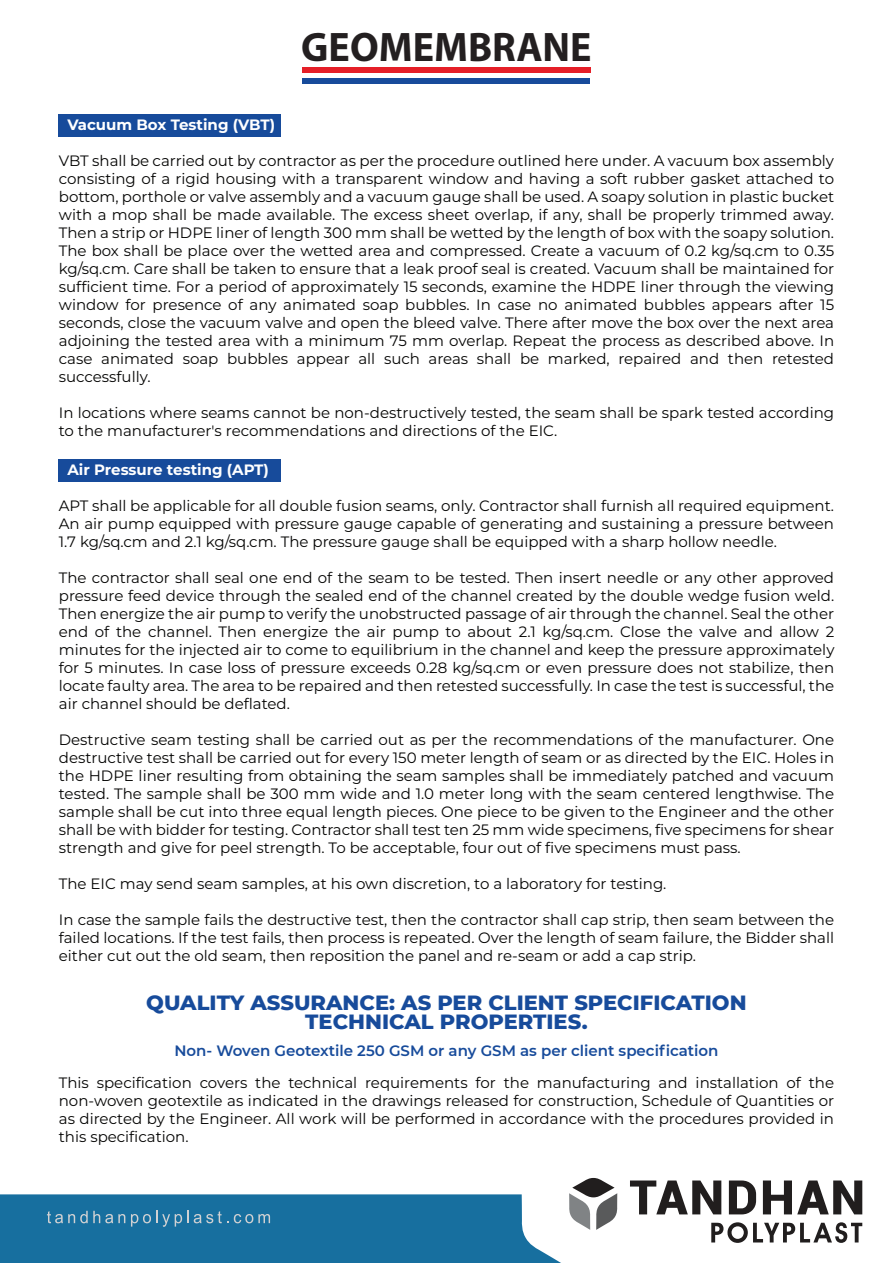
<style>
.page{position:relative;width:893px;height:1263px;background:#fff}
.page>*{position:absolute;margin:0;border:0;box-sizing:border-box;transform-origin:0 0}
.t1{font:800 21px/19.2px "Montserrat";color:#174b9b;text-align:center}
.t2{font:15px/18px "Montserrat";color:#050504;text-align:justify}
.t3{font:600 15px "Montserrat";color:#174b9b}
.t4{font:700 15px "Montserrat";color:#fff}
</style>
<div class="page">
<svg style="left:0;top:1194px;width:561px;height:69px;background:#2879a5"></svg>
<svg style="left:630px;top:1180px;width:91px;height:34px"></svg>
<svg style="left:729px;top:1180px;width:27px;height:34px"></svg>
<svg style="left:763px;top:1180px;width:99px;height:34px"></svg>
<svg style="left:569px;top:1178px;width:48px;height:52px"></svg>
<svg style="left:711px;top:1222px;width:151px;height:21px"></svg>
<div style="left:302px;top:67px;width:288px;height:5px;background:#e51f28"></div>
<div style="left:303px;top:78px;width:287px;height:6px;background:#174b9b"></div>
<div style="left:58px;top:114px;width:223px;height:23px;background:#174b9b"></div>
<div style="left:58px;top:459px;width:223px;height:23px;background:#174b9b"></div>
<p class="t4" style="left:67px;top:114px;width:209px">Vacuum Box Testing (VBT)</p>
<p class="t2" style="left:59px;top:151px;width:777px">VBT shall be carried out by contractor as per the procedure outlined here under. A vacuum box assembly consisting of a rigid housing with a transparent window and having a soft rubber gasket attached to bottom, porthole or valve assembly and a vacuum gauge shall be used. A soapy solution in plastic bucket with a mop shall be made available. The excess sheet overlap, if any, shall be properly trimmed away.<br>Then a strip or HDPE liner of length 300 mm shall be wetted by the length of box with the soapy solution.<br>The box shall be place over the wetted area and compressed. Create a vacuum of 0.2 kg/sq.cm to 0.35 kg/sq.cm. Care shall be taken to ensure that a leak proof seal is created. Vacuum shall be maintained for sufficient time. For a period of approximately 15 seconds, examine the HDPE liner through the viewing window for presence of any animated soap bubbles. In case no animated bubbles appears after 15 seconds, close the vacuum valve and open the bleed valve. There after move the box over the next area adjoining the tested area with a minimum 75 mm overlap. Repeat the process as described above. In case animated soap bubbles appear all such areas shall be marked, repaired and then retested successfully.</p>
<p class="t2" style="left:59px;top:403px;width:777px">In locations where seams cannot be non-destructively tested, the seam shall be spark tested according to the manufacturer's recommendations and directions of the EIC.</p>
<p class="t4" style="left:67px;top:459px;width:203px">Air Pressure testing (APT)</p>
<p class="t2" style="left:59px;top:496px;width:777px">APT shall be applicable for all double fusion seams, only. Contractor shall furnish all required equipment.<br>An air pump equipped with pressure gauge capable of generating and sustaining a pressure between 1.7 kg/sq.cm and 2.1 kg/sq.cm. The pressure gauge shall be equipped with a sharp hollow needle.</p>
<p class="t2" style="left:59px;top:568px;width:777px">The contractor shall seal one end of the seam to be tested. Then insert needle or any other approved pressure feed device through the sealed end of the channel created by the double wedge fusion weld.<br>Then energize the air pump to verify the unobstructed passage of air through the channel. Seal the other end of the channel. Then energize the air pump to about 2.1 kg/sq.cm. Close the valve and allow 2 minutes for the injected air to come to equilibrium in the channel and keep the pressure approximately for 5 minutes. In case loss of pressure exceeds 0.28 kg/sq.cm or even pressure does not stabilize, then locate faulty area. The area to be repaired and then retested successfully. In case the test is successful, the air channel should be deflated.</p>
<p class="t2" style="left:59px;top:730px;width:777px">Destructive seam testing shall be carried out as per the recommendations of the manufacturer. One destructive test shall be carried out for every 150 meter length of seam or as directed by the EIC. Holes in the HDPE liner resulting from obtaining the seam samples shall be immediately patched and vacuum tested. The sample shall be 300 mm wide and 1.0 meter long with the seam centered lengthwise. The sample shall be cut into three equal length pieces. One piece to be given to the Engineer and the other shall be with bidder for testing. Contractor shall test ten 25 mm wide specimens, five specimens for shear strength and give for peel strength. To be acceptable, four out of five specimens must pass.</p>
<p class="t2" style="left:59px;top:874px;width:609px">The EIC may send seam samples, at his own discretion, to a laboratory for testing.</p>
<p class="t2" style="left:59px;top:910px;width:777px">In case the sample fails the destructive test, then the contractor shall cap strip, then seam between the failed locations. If the test fails, then process is repeated. Over the length of seam failure, the Bidder shall either cut out the old seam, then reposition the panel and re-seam or add a cap strip.</p>
<h1 class="t1" style="left:146px;top:992px;width:602px">QUALITY ASSURANCE: AS PER CLIENT SPECIFICATION<br>TECHNICAL PROPERTIES.</h1>
<p class="t3" style="left:174px;top:1040px;width:546px">Non- Woven Geotextile 250 GSM or any GSM as per client specification</p>
<p class="t2" style="left:59px;top:1073px;width:777px">This specification covers the technical requirements for the manufacturing and installation of the non-woven geotextile as indicated in the drawings released for construction, Schedule of Quantities or as directed by the Engineer. All work will be performed in accordance with the procedures provided in this specification.</p>
</div>
